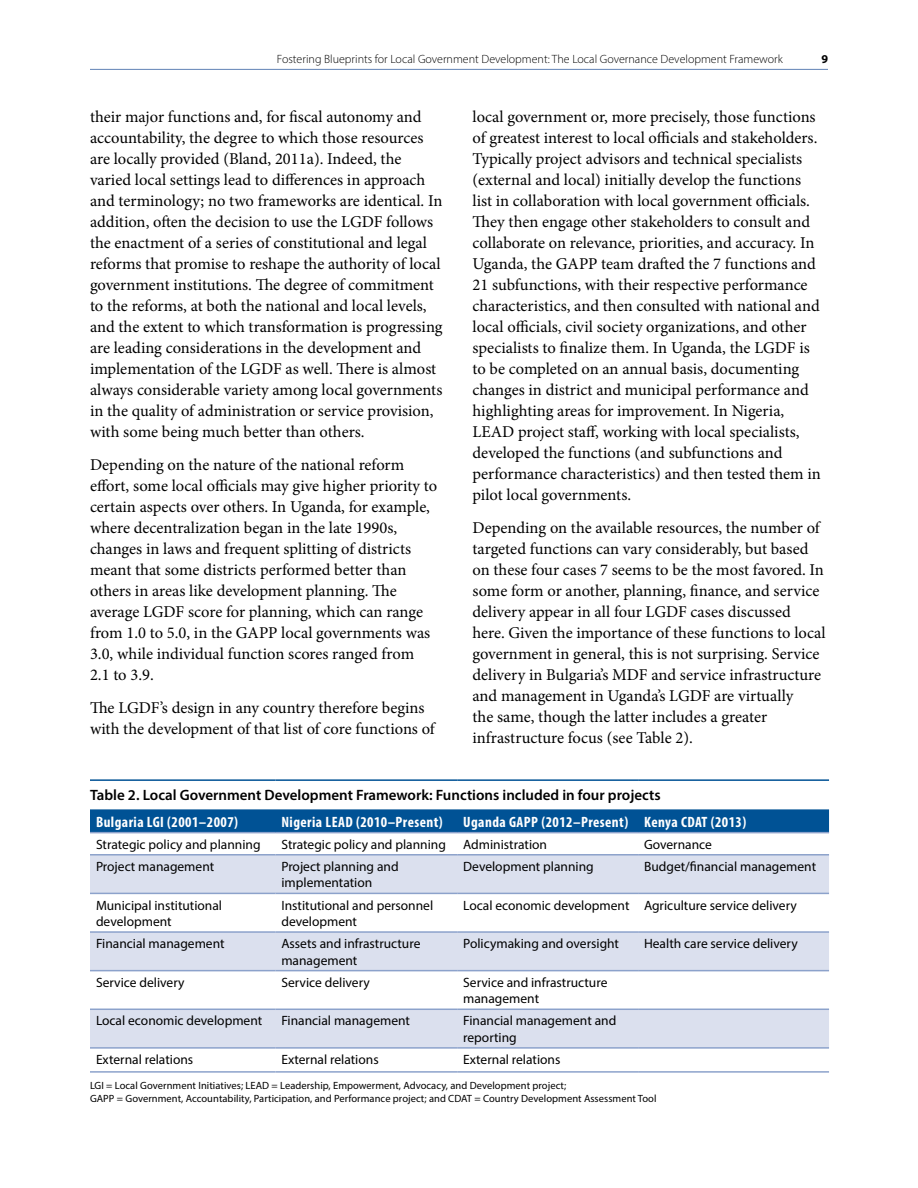
<style>
.page{position:relative;width:918px;height:1188px;background:#fff}
.page>*{position:absolute;margin:0;border:0;box-sizing:border-box;transform-origin:0 0}
.t1{font:16.5px/21px "Minion Pro";color:#000}
.t2{font:700 condensed 15px "Myriad Pro";letter-spacing:.03em;color:#fff}
.t3{font:600 15px "Myriad Pro";color:#000}
.t4{font:13.5px/16.5px "Myriad Pro";color:#000}
.t5{font:300 12px "Myriad Pro";color:#000}
.t6{font:700 12px "Myriad Pro";color:#000}
.t7{font:10.5px/13.5px "Myriad Pro";letter-spacing:.005em;color:#000}
</style>
<div class="page">
<hr style="left:90px;top:69px;width:738px;height:1px;background:#6082b6">
<svg style="left:90px;top:809px;width:739px;height:23px;background:#055597"></svg>
<svg style="left:90px;top:856px;width:739px;height:191px;fill:#dbe0ee"></svg>
<hr style="left:90px;top:779px;width:185px;height:2px;background:#005295">
<hr style="left:275px;top:779px;width:182px;height:2px;background:#005295">
<hr style="left:457px;top:779px;width:181px;height:2px;background:#005295">
<hr style="left:638px;top:779px;width:191px;height:2px;background:#005295">
<hr style="left:90px;top:832px;width:185px;height:1px;background:#8ca2cb">
<hr style="left:275px;top:832px;width:182px;height:1px;background:#8ca2cb">
<hr style="left:457px;top:832px;width:181px;height:1px;background:#8ca2cb">
<hr style="left:638px;top:832px;width:191px;height:1px;background:#8ca2cb">
<hr style="left:90px;top:854px;width:185px;height:2px;background:#8ca2cb">
<hr style="left:275px;top:854px;width:182px;height:2px;background:#8ca2cb">
<hr style="left:457px;top:854px;width:181px;height:2px;background:#8ca2cb">
<hr style="left:638px;top:854px;width:191px;height:2px;background:#8ca2cb">
<hr style="left:90px;top:893px;width:185px;height:1px;background:#8ca2cb">
<hr style="left:275px;top:893px;width:182px;height:1px;background:#8ca2cb">
<hr style="left:457px;top:893px;width:181px;height:1px;background:#8ca2cb">
<hr style="left:638px;top:893px;width:191px;height:1px;background:#8ca2cb">
<hr style="left:90px;top:931px;width:185px;height:2px;background:#8ca2cb">
<hr style="left:275px;top:931px;width:182px;height:2px;background:#8ca2cb">
<hr style="left:457px;top:931px;width:181px;height:2px;background:#8ca2cb">
<hr style="left:638px;top:931px;width:191px;height:2px;background:#8ca2cb">
<hr style="left:90px;top:970px;width:185px;height:1px;background:#8ca2cb">
<hr style="left:275px;top:970px;width:182px;height:1px;background:#8ca2cb">
<hr style="left:457px;top:970px;width:181px;height:1px;background:#8ca2cb">
<hr style="left:638px;top:970px;width:191px;height:1px;background:#8ca2cb">
<hr style="left:90px;top:1009px;width:185px;height:1px;background:#8ca2cb">
<hr style="left:275px;top:1009px;width:182px;height:1px;background:#8ca2cb">
<hr style="left:457px;top:1009px;width:181px;height:1px;background:#8ca2cb">
<hr style="left:638px;top:1009px;width:191px;height:1px;background:#8ca2cb">
<hr style="left:90px;top:1047px;width:185px;height:2px;background:#8ca2cb">
<hr style="left:275px;top:1047px;width:182px;height:2px;background:#8ca2cb">
<hr style="left:457px;top:1047px;width:181px;height:2px;background:#8ca2cb">
<hr style="left:638px;top:1047px;width:191px;height:2px;background:#8ca2cb">
<hr style="left:90px;top:1071px;width:185px;height:2px;background:#8ca2cb">
<hr style="left:275px;top:1071px;width:182px;height:2px;background:#8ca2cb">
<hr style="left:457px;top:1071px;width:181px;height:2px;background:#8ca2cb">
<hr style="left:638px;top:1071px;width:191px;height:2px;background:#8ca2cb">
<p class="t5" style="left:277px;top:52px;width:508px">Fostering Blueprints for Local Government Development: The Local Governance Development Framework</p>
<p class="t6" style="left:821px;top:51px;width:8px">9</p>
<p class="t1" style="left:90px;top:106px;width:354px">their major functions and, for fiscal autonomy and accountability, the degree to which those resources are locally provided (Bland, 2011a). Indeed, the varied local settings lead to differences in approach and terminology; no two frameworks are identical. In addition, often the decision to use the LGDF follows the enactment of a series of constitutional and legal reforms that promise to reshape the authority of local government institutions. The degree of commitment to the reforms, at both the national and local levels, and the extent to which transformation is progressing are leading considerations in the development and implementation of the LGDF as well. There is almost always considerable variety among local governments in the quality of administration or service provision, with some being much better than others.</p>
<p class="t1" style="left:90px;top:455px;width:349px">Depending on the nature of the national reform effort, some local officials may give higher priority to certain aspects over others. In Uganda, for example, where decentralization began in the late 1990s, changes in laws and frequent splitting of districts meant that some districts performed better than others in areas like development planning. The average LGDF score for planning, which can range from 1.0 to 5.0, in the GAPP local governments was 3.0, while individual function scores ranged from 2.1 to 3.9.</p>
<p class="t1" style="left:90px;top:698px;width:346px">The LGDF’s design in any country therefore begins with the development of that list of core functions of</p>
<p class="t1" style="left:473px;top:107px;width:350px">local government or, more precisely, those functions of greatest interest to local officials and stakeholders.<br>Typically project advisors and technical specialists (external and local) initially develop the functions list in collaboration with local government officials.<br>They then engage other stakeholders to consult and collaborate on relevance, priorities, and accuracy. In Uganda, the GAPP team drafted the 7 functions and 21 subfunctions, with their respective performance characteristics, and then consulted with national and local officials, civil society organizations, and other specialists to finalize them. In Uganda, the LGDF is to be completed on an annual basis, documenting changes in district and municipal performance and highlighting areas for improvement. In Nigeria, LEAD project staff, working with local specialists, developed the functions (and subfunctions and performance characteristics) and then tested them in pilot local governments.</p>
<p class="t1" style="left:473px;top:518px;width:355px">Depending on the available resources, the number of targeted functions can vary considerably, but based on these four cases 7 seems to be the most favored. In some form or another, planning, finance, and service delivery appear in all four LGDF cases discussed here. Given the importance of these functions to local government in general, this is not surprising. Service delivery in Bulgaria’s MDF and service infrastructure and management in Uganda’s LGDF are virtually<br>the same, though the latter includes a greater infrastructure focus (see Table 2).</p>
<p class="t3" style="left:90px;top:786px;width:572px">Table 2. Local Government Development Framework: Functions included in four projects</p>
<p class="t2" style="left:96px;top:812px;width:144px">Bulgaria LGI (2001–2007)</p>
<p class="t2" style="left:281px;top:812px;width:163px">Nigeria LEAD (2010–Present)</p>
<p class="t2" style="left:463px;top:812px;width:285px">Uganda GAPP (2012–Present) Kenya CDAT (2013)</p>
<p class="t4" style="left:96px;top:836px;width:166px">Strategic policy and planning</p>
<p class="t4" style="left:281px;top:836px;width:166px">Strategic policy and planning</p>
<p class="t4" style="left:463px;top:836px;width:85px">Administration</p>
<p class="t4" style="left:644px;top:836px;width:69px">Governance</p>
<p class="t4" style="left:96px;top:858px;width:120px">Project management</p>
<p class="t4" style="left:281px;top:858px;width:119px">Project planning and implementation</p>
<p class="t4" style="left:463px;top:858px;width:132px">Development planning</p>
<p class="t4" style="left:644px;top:858px;width:174px">Budget/financial management</p>
<p class="t4" style="left:96px;top:897px;width:128px">Municipal institutional development</p>
<p class="t4" style="left:281px;top:897px;width:153px">Institutional and personnel development</p>
<p class="t4" style="left:463px;top:897px;width:335px">Local economic development Agriculture service delivery</p>
<p class="t4" style="left:96px;top:935px;width:130px">Financial management</p>
<p class="t4" style="left:281px;top:935px;width:141px">Assets and infrastructure management</p>
<p class="t4" style="left:463px;top:935px;width:157px">Policymaking and oversight</p>
<p class="t4" style="left:644px;top:935px;width:155px">Health care service delivery</p>
<p class="t4" style="left:96px;top:974px;width:90px">Service delivery</p>
<p class="t4" style="left:281px;top:974px;width:90px">Service delivery</p>
<p class="t4" style="left:463px;top:974px;width:146px">Service and infrastructure management</p>
<p class="t4" style="left:96px;top:1012px;width:168px">Local economic development</p>
<p class="t4" style="left:281px;top:1012px;width:130px">Financial management</p>
<p class="t4" style="left:463px;top:1012px;width:155px">Financial management and reporting</p>
<p class="t4" style="left:96px;top:1051px;width:99px">External relations</p>
<p class="t4" style="left:281px;top:1051px;width:99px">External relations</p>
<p class="t4" style="left:463px;top:1051px;width:99px">External relations</p>
<p class="t7" style="left:90px;top:1078px;width:568px">LGI = Local Government Initiatives; LEAD = Leadership, Empowerment, Advocacy, and Development project;<br>GAPP = Government, Accountability, Participation, and Performance project; and CDAT = Country Development Assessment Tool</p>
</div>
